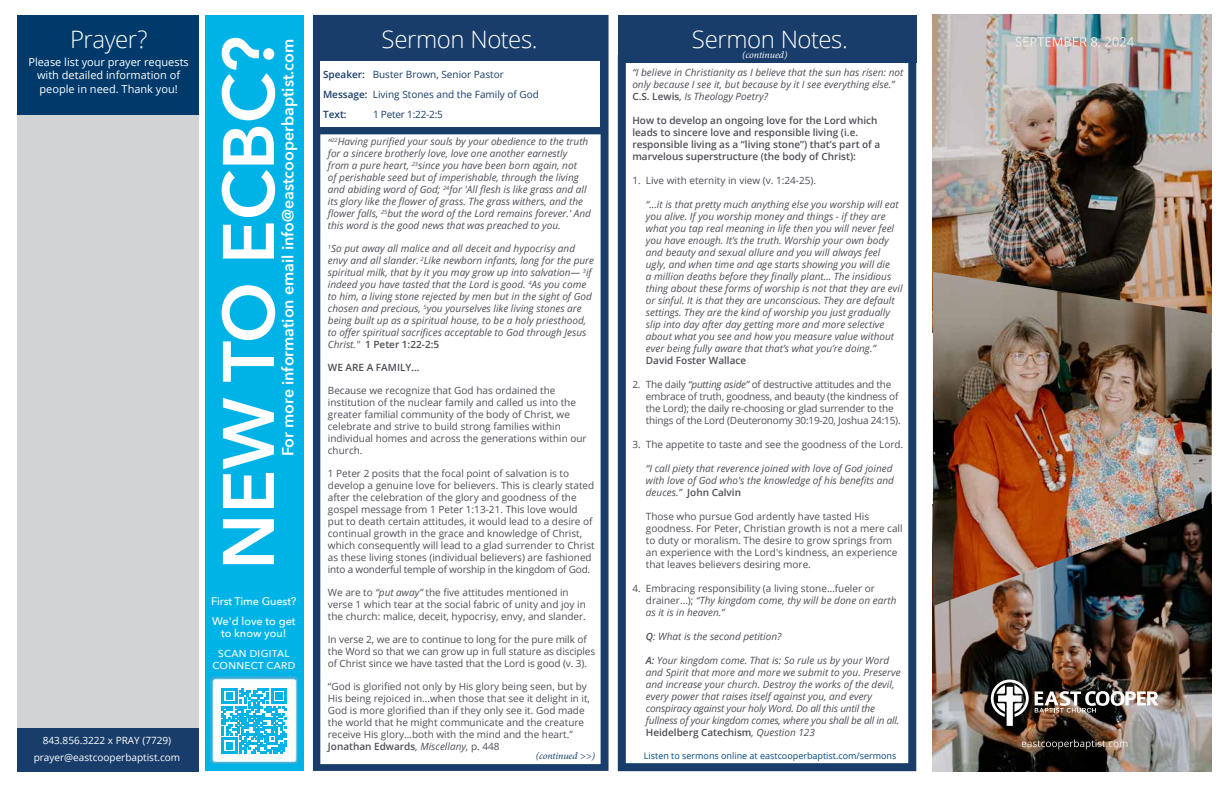
<style>
.page{position:relative;width:1224px;height:792px;background:#fff}
.page>*{position:absolute;margin:0;border:0;box-sizing:border-box;transform-origin:0 0}
.t1{font:600 72px "Avenir Next";color:#fff}
.t2{font:300 24px "Open Sans";letter-spacing:-.02em;color:#fff}
.t3{font:600 16px "Avenir Next";color:#fff}
.t4{font:13px "Open Sans";color:#fff}
.t5{font:11px/13.2px "Open Sans";color:#fff;text-align:center}
.t6{font:500 11px/20px "Avenir Next";letter-spacing:-.005em;color:#fff}
.t7{font:italic 10px/12px "Open Sans";color:#4d4e56}
.t8{font:10px/12px "Open Sans";color:#4d4e56}
.t9{font:600 10px/12px "Open Sans";color:#4d4e56}
.t10{font:10px/12px "Open Sans";letter-spacing:-.02em;color:#4d4e56}
.t11{font:10px/20px "Open Sans";color:#193d6a}
.t12{font:10px "Open Sans";color:#fff}
.t13{font:500 10px/12px "Avenir Next";letter-spacing:.03em;color:#fff;text-align:center}
.t14{font:italic 10px "Minion Pro";letter-spacing:-.01em;color:#183e6a}
.t15{font:italic 10px "Minion Pro";letter-spacing:-.01em;color:#fff}
.t16{font:9px "Open Sans";color:#004885}
.s1{font-weight:600}
.s2{font-weight:600;font-style:normal}
.s3{font-style:italic}
.s4{font-style:normal}
</style>
<div class="page">
<img style="left:933px;top:606px;width:279px;height:165px">
<img style="left:933px;top:15px;width:279px;height:257px">
<img style="left:933px;top:272px;width:279px;height:334px">
<svg style="left:991px;top:680px;width:38px;height:46px"></svg>
<svg style="left:1035px;top:691px;width:124px;height:22px"></svg>
<div style="left:205px;top:15px;width:98px;height:756px;background:#00b3e6"></div>
<img style="left:210px;top:676px;width:88px;height:88px">
<svg style="left:221px;top:688px;width:66px;height:66px"></svg>
<div style="left:17px;top:45px;width:182px;height:725px;background:#d1d3d4"></div>
<div style="left:17px;top:15px;width:182px;height:100px;background:#003a6b"></div>
<div style="left:17px;top:728px;width:182px;height:43px;background:#193d6a"></div>
<div style="left:618px;top:55px;width:298px;height:716px;border:8px solid #193d6a"></div>
<div style="left:618px;top:15px;width:299px;height:47px;background:#193d6a"></div>
<svg style="left:313px;top:15px;width:296px;height:756px"></svg>
<div style="left:320px;top:61px;width:280px;height:66px;background:#fff"></div>
<h2 class="t2" style="left:70px;top:23px;width:79px">Prayer?</h2>
<p class="t5" style="left:28px;top:55px;width:162px">Please list your prayer requests with detailed information of people in need. Thank you!</p>
<h1 class="t1" style="left:187px;top:570px;width:535px;rotate:-90deg">NEW TO ECBC?</h1>
<h3 class="t3" style="left:274px;top:456px;width:419px;rotate:-90deg">For more information email info@eastcooperbaptist.com</h3>
<p class="t6" style="left:211px;top:591px;width:87px">First Time Guest?<br>We'd love to get</p>
<p class="t6" style="left:221px;top:623px;width:67px">to know you!</p>
<p class="t13" style="left:212px;top:647px;width:84px">SCAN DIGITAL<br>CONNECT CARD</p>
<p class="t12" style="left:43px;top:734px;width:130px">843.856.3222 x PRAY (7729)</p>
<p class="t12" style="left:34px;top:751px;width:148px">prayer@eastcooperbaptist.com</p>
<h2 class="t2" style="left:382px;top:23px;width:158px">Sermon Notes.</h2>
<p class="t11" style="left:323px;top:64px;width:217px"><span class="s1">Speaker:</span> Buster Brown, Senior Pastor<br><span class="s1">Message:</span> Living Stones and the Family of God<br><span class="s1">Text:</span></p>
<p class="t11" style="left:373px;top:104px;width:71px">1 Peter 1:22-2:5</p>
<p class="t7" style="left:328px;top:136px;width:265px">“<sup>22</sup>Having purified your souls by your obedience to the truth for a sincere brotherly love, love one another earnestly from a pure heart, <sup>23</sup>since you have been born again, not<br>of perishable seed but of imperishable, through the living and abiding word of God; <sup>24</sup>for 'All flesh is like grass and all its glory like the flower of grass. The grass withers, and the flower falls, <sup>25</sup>but the word of the Lord remains forever.' And this word is the good news that was preached to you.</p>
<p class="t7" style="left:328px;top:243px;width:268px"><sup>1</sup>So put away all malice and all deceit and hypocrisy and envy and all slander. <sup>2</sup>Like newborn infants, long for the pure spiritual milk, that by it you may grow up into salvation— <sup>3</sup>if indeed you have tasted that the Lord is good. <sup>4</sup>As you come to him, a living stone rejected by men but in the sight of God chosen and precious, <sup>5</sup>you yourselves like living stones are being built up as a spiritual house, to be a holy priesthood, to offer spiritual sacrifices acceptable to God through Jesus Christ." <span class="s2">1 Peter 1:22-2:5</span></p>
<p class="t9" style="left:328px;top:362px;width:93px">WE ARE A FAMILY...</p>
<p class="t8" style="left:328px;top:385px;width:260px">Because we recognize that God has ordained the institution of the nuclear family and called us into the greater familial community of the body of Christ, we celebrate and strive to build strong families within individual homes and across the generations within our church.</p>
<p class="t8" style="left:328px;top:468px;width:268px">1 Peter 2 posits that the focal point of salvation is to develop a genuine love for believers. This is clearly stated after the celebration of the glory and goodness of the gospel message from 1 Peter 1:13-21. This love would put to death certain attitudes, it would lead to a desire of continual growth in the grace and knowledge of Christ, which consequently will lead to a glad surrender to Christ as these living stones (individual believers) are fashioned into a wonderful temple of worship in the kingdom of God.</p>
<p class="t8" style="left:328px;top:587px;width:260px">We are to <span class="s3">“put away”</span> the five attitudes mentioned in verse 1 which tear at the social fabric of unity and joy in the church: malice, deceit, hypocrisy, envy, and slander.</p>
<p class="t8" style="left:328px;top:634px;width:269px">In verse 2, we are to continue to long for the pure milk of the Word so that we can grow up in full stature as disciples of Christ since we have tasted that the Lord is good (v. 3).</p>
<p class="t8" style="left:328px;top:681px;width:264px">“God is glorified not only by His glory being seen, but by His being rejoiced in...when those that see it delight in it, God is more glorified than if they only see it. God made the world that he might communicate and the creature receive His glory…both with the mind and the heart.” <span class="s1">Jonathan Edwards</span><span class="s3">, Miscellany,</span> p. 448</p>
<p class="t14" style="left:536px;top:749px;width:61px">(continued &gt;&gt;)</p>
<h2 class="t2" style="left:692px;top:23px;width:158px">Sermon Notes.</h2>
<p class="t15" style="left:742px;top:48px;width:47px">(continued)</p>
<p class="t7" style="left:632px;top:66px;width:272px">“I believe in Christianity as I believe that the sun has risen: not only because I see it, but because by it I see everything else.”<br><span class="s2">C.S. Lewis</span><span class="s4">,</span> Is Theology Poetry?</p>
<p class="t9" style="left:632px;top:114px;width:249px">How to develop an ongoing love for the Lord which leads to sincere love and responsible living (i.e. responsible living as a “living stone”) that’s part of a marvelous superstructure (the body of Christ):</p>
<p class="t8" style="left:632px;top:174px;width:185px">1. Live with eternity in view (v. 1:24-25).</p>
<p class="t7" style="left:646px;top:198px;width:258px">“...it is that pretty much anything else you worship will eat you alive. If you worship money and things - if they are what you tap real meaning in life then you will never feel you have enough. It’s the truth. Worship your own body and beauty and sexual allure and you will always feel ugly, and when time and age starts showing you will die<br>a million deaths before they finally plant… The insidious thing about these forms of worship is not that they are evil or sinful. It is that they are unconscious. They are default settings. They are the kind of worship you just gradually slip into day after day getting more and more selective about what you see and how you measure value without ever being fully aware that that’s what you’re doing.”</p>
<p class="t9" style="left:646px;top:354px;width:102px">David Foster Wallace</p>
<p class="t10" style="left:646px;top:378px;width:256px;text-indent:-14px">2. The daily <span class="s3">“putting aside”</span> of destructive attitudes and the embrace of truth, goodness, and beauty (the kindness of the Lord); the daily re-choosing or glad surrender to the things of the Lord (Deuteronomy 30:19-20, Joshua 24:15).</p>
<p class="t8" style="left:632px;top:438px;width:272px">3. The appetite to taste and see the goodness of the Lord.</p>
<p class="t7" style="left:646px;top:462px;width:249px">“I call piety that reverence joined with love of God joined with love of God who's the knowledge of his benefits and deuces.” <span class="s2">John Calvin</span></p>
<p class="t8" style="left:646px;top:510px;width:258px">Those who pursue God ardently have tasted His goodness. For Peter, Christian growth is not a mere call to duty or moralism. The desire to grow springs from an experience with the Lord's kindness, an experience that leaves believers desiring more.</p>
<p class="t8" style="left:646px;top:582px;width:252px;text-indent:-14px">4. Embracing responsibility (a living stone…fueler or drainer...); <span class="s3">“Thy kingdom come, thy will be done on earth as it is in heaven.”</span></p>
<p class="t7" style="left:646px;top:630px;width:137px"><span class="s1">Q</span>: What is the second petition?</p>
<p class="t7" style="left:646px;top:654px;width:256px"><span class="s1">A:</span> Your kingdom come. That is: So rule us by your Word and Spirit that more and more we submit to you. Preserve and increase your church. Destroy the works of the devil, every power that raises itself against you, and every conspiracy against your holy Word. Do all this until the fullness of your kingdom comes, where you shall be all in all.<br><span class="s2">Heidelberg Catechism</span>, Question 123</p>
<p class="t16" style="left:644px;top:749px;width:254px">Listen to sermons online at eastcooperbaptist.com/sermons</p>
<h3 class="t4" style="left:1015px;top:33px;width:121px">SEPTEMBER 8, 2024</h3>
<p class="t12" style="left:1021px;top:737px;width:109px">eastcooperbaptist.com</p>
</div>
